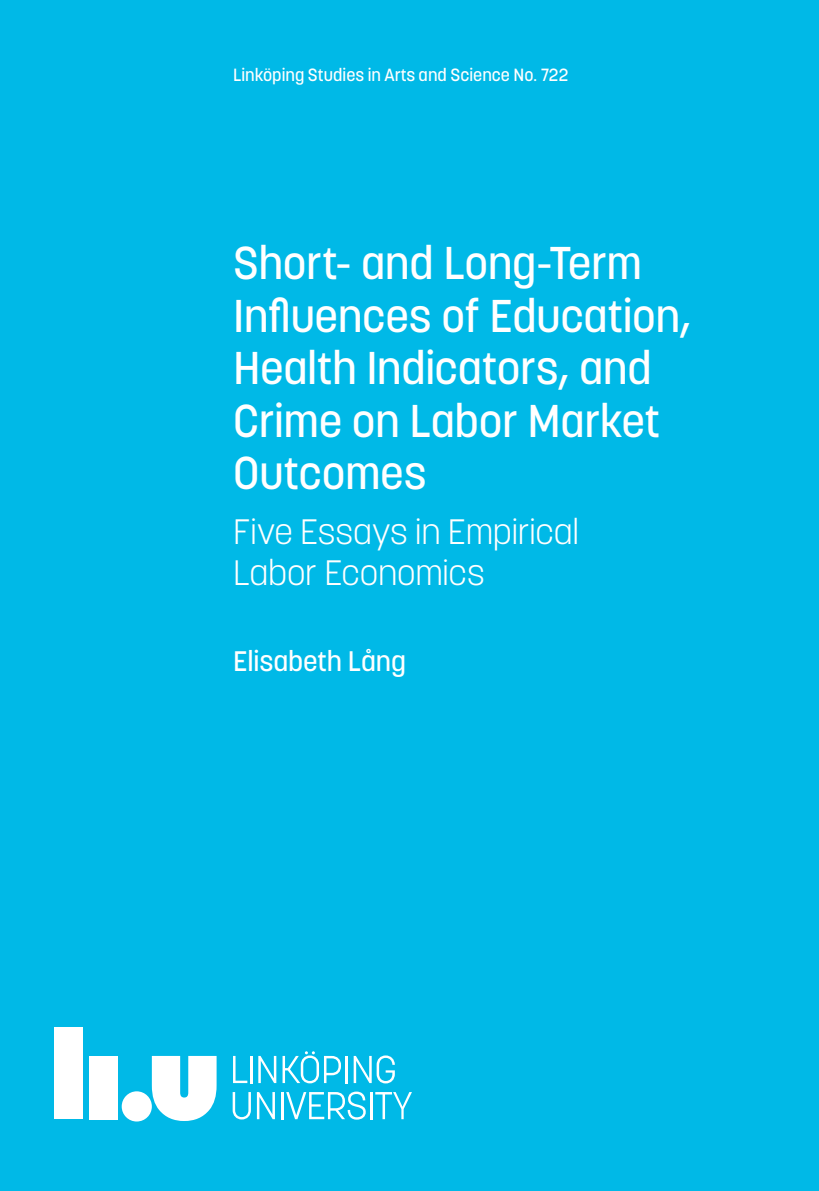
<style>
.page{position:relative;width:819px;height:1191px;background:#00b9e7}
.page>*{position:absolute;margin:0;border:0;box-sizing:border-box;transform-origin:0 0}
.t1{font:500 45.5px/52.5px "Korolev Li U";letter-spacing:-.01em;color:#fff}
.t2{font:300 35px/40.2px "Korolev Li U";letter-spacing:-.01em;color:#fff}
.t3{font:500 28px "Korolev Li U";letter-spacing:-.005em;color:#fff}
.t4{font:500 17.5px "Korolev Li U";color:#fff}
</style>
<div class="page">
<div style="left:90px;top:1056px;width:28px;height:63px;background:#fff"></div>
<div style="left:55px;top:1027px;width:28px;height:92px;background:#fff"></div>
<div style="left:122px;top:1091px;width:30px;height:30px;background:#fff;border-radius:50%"></div>
<svg style="left:152px;top:1056px;width:64px;height:65px"></svg>
<svg style="left:258px;top:1056px;width:18px;height:27px"></svg>
<svg style="left:233px;top:1056px;width:14px;height:27px"></svg>
<hr style="left:250px;top:1056px;width:3px;height:27px;background:#fff">
<hr style="left:345px;top:1056px;width:3px;height:27px;background:#fff">
<svg style="left:353px;top:1055px;width:42px;height:28px"></svg>
<svg style="left:282px;top:1051px;width:59px;height:32px"></svg>
<svg style="left:257px;top:1092px;width:18px;height:27px"></svg>
<svg style="left:233px;top:1092px;width:18px;height:27px"></svg>
<hr style="left:281px;top:1092px;width:2px;height:27px;background:#fff">
<hr style="left:370px;top:1092px;width:3px;height:27px;background:#fff">
<svg style="left:286px;top:1091px;width:80px;height:28px"></svg>
<svg style="left:375px;top:1092px;width:37px;height:27px"></svg>
<p class="t4" style="left:233px;top:63px;width:337px">Linköping Studies in Arts and Science No. 722</p>
<p class="t1" style="left:233px;top:236px;width:459px">Short- and Long-Term<br>Influences of Education,<br>Health Indicators, and<br>Crime on Labor Market<br>Outcomes</p>
<p class="t2" style="left:233px;top:511px;width:347px">Five Essays in Empirical<br>Labor Economics</p>
<p class="t3" style="left:233px;top:642px;width:174px">Elisabeth Lång</p>
</div>
